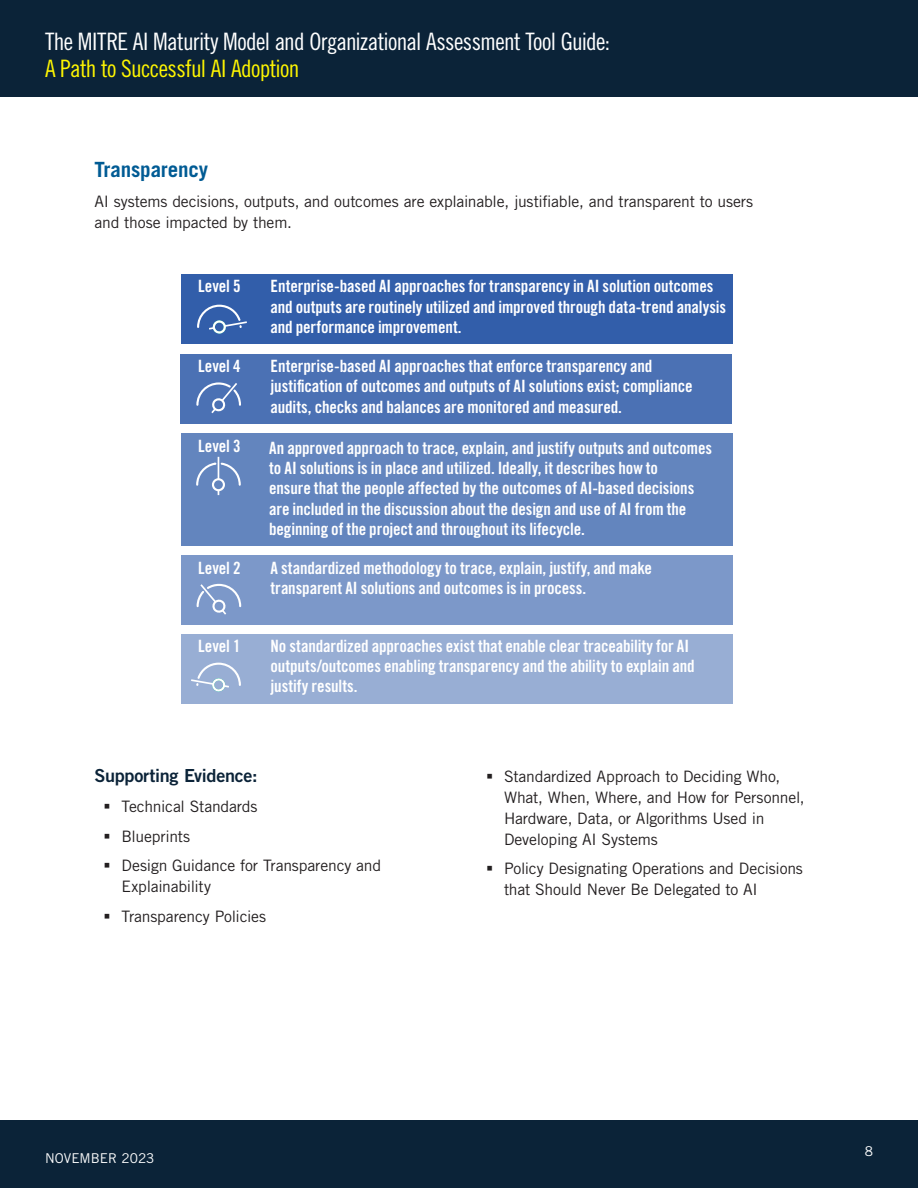
<style>
.page{position:relative;width:918px;height:1188px;background:#fff}
.page>*{position:absolute;margin:0;border:0;box-sizing:border-box;transform-origin:0 0}
.t1{font:24px "Trade Gothic LT Pro Cn 18";letter-spacing:-.03em;color:#fff}
.t2{font:24px "Trade Gothic LT Pro Cn 18";letter-spacing:-.03em;color:#fff601}
.t3{font:700 21px "Trade Gothic LT Pro";letter-spacing:-.01em;color:#005b94}
.t4{font:18px "Trade Gothic LT Pro Bd 2";letter-spacing:-.015em;color:#0b2338}
.t5{font:16.95px/20.4px "Trade Gothic LT Pro Bd Cn 20";letter-spacing:-.01em;color:#fff}
.t6{font:15.75px/21px "Trade Gothic LT Pro";letter-spacing:-.01em;color:#231f20}
.t7{font:13.5px "Trade Gothic LT Pro";color:#fff}
</style>
<div class="page">
<div style="left:0;top:1120px;width:918px;height:68px;background:#0b2338"></div>
<div style="left:0;top:0;width:918px;height:97px;background:#0b2338"></div>
<div style="left:181px;top:274px;width:551px;height:70px;background:#325eaa"></div>
<div style="left:181px;top:634px;width:551px;height:70px;background:#98aed4"></div>
<div style="left:180px;top:354px;width:552px;height:69px;background:#4b71b4"></div>
<div style="left:181px;top:433px;width:551px;height:112px;background:#6385be"></div>
<div style="left:181px;top:555px;width:551px;height:70px;background:#7c98c9"></div>
<svg style="left:197px;top:304px;width:50px;height:30px"></svg>
<svg style="left:196px;top:457px;width:45px;height:38px"></svg>
<svg style="left:196px;top:382px;width:45px;height:32px"></svg>
<svg style="left:191px;top:662px;width:50px;height:30px"></svg>
<svg style="left:196px;top:583px;width:46px;height:32px"></svg>
<h1 class="t1" style="left:45px;top:28px;width:567px">The MITRE AI Maturity Model and Organizational Assessment Tool Guide:</h1>
<h1 class="t2" style="left:45px;top:55px;width:256px">A Path to Successful AI Adoption</h1>
<p class="t3" style="left:94px;top:157px;width:115px">Transparency</p>
<p class="t6" style="left:94px;top:191px;width:660px">AI systems decisions, outputs, and outcomes are explainable, justifiable, and transparent to users and those impacted by them.</p>
<p class="t5" style="left:198px;top:276px;width:44px">Level 5</p>
<p class="t5" style="left:198px;top:356px;width:44px">Level 4</p>
<p class="t5" style="left:198px;top:436px;width:44px">Level 3</p>
<p class="t5" style="left:198px;top:558px;width:44px">Level 2</p>
<p class="t5" style="left:198px;top:635px;width:44px">Level 1</p>
<p class="t5" style="left:271px;top:276px;width:457px">Enterprise-based AI approaches for transparency in AI solution outcomes and outputs are routinely utilized and improved through data-trend analysis and performance improvement.</p>
<p class="t5" style="left:271px;top:356px;width:424px">Enterprise-based AI approaches that enforce transparency and justification of outcomes and outputs of AI solutions exist; compliance audits, checks and balances are monitored and measured.</p>
<p class="t5" style="left:269px;top:437px;width:445px">An approved approach to trace, explain, and justify outputs and outcomes to AI solutions is in place and utilized. Ideally, it describes how to<br>ensure that the people affected by the outcomes of AI-based decisions are included in the discussion about the design and use of AI from the beginning of the project and throughout its lifecycle.</p>
<p class="t5" style="left:271px;top:558px;width:383px">A standardized methodology to trace, explain, justify, and make transparent AI solutions and outcomes is in process.</p>
<p class="t5" style="left:271px;top:635px;width:426px">No standardized approaches exist that enable clear traceability for AI outputs/outcomes enabling transparency and the ability to explain and justify results.</p>
<p class="t4" style="left:94px;top:765px;width:165px">Supporting Evidence:</p>
<p class="t6" style="left:122px;top:791px;width:261px;line-height:29.7px">Technical Standards<br>Blueprints<br>Design Guidance for Transparency and</p>
<p class="t6" style="left:122px;top:872px;width:146px;line-height:29.7px">Explainability<br>Transparency Policies</p>
<p class="t6" style="left:504px;top:766px;width:302px">Standardized Approach to Deciding Who, What, When, Where, and How for Personnel, Hardware, Data, or Algorithms Used in Developing AI Systems</p>
<p class="t6" style="left:504px;top:858px;width:300px">Policy Designating Operations and Decisions that Should Never Be Delegated to AI</p>
<p class="t7" style="left:45px;top:1150px;width:111px">NOVEMBER 2023</p>
<p class="t7" style="left:865px;top:1143px;width:10px">8</p>
</div>
